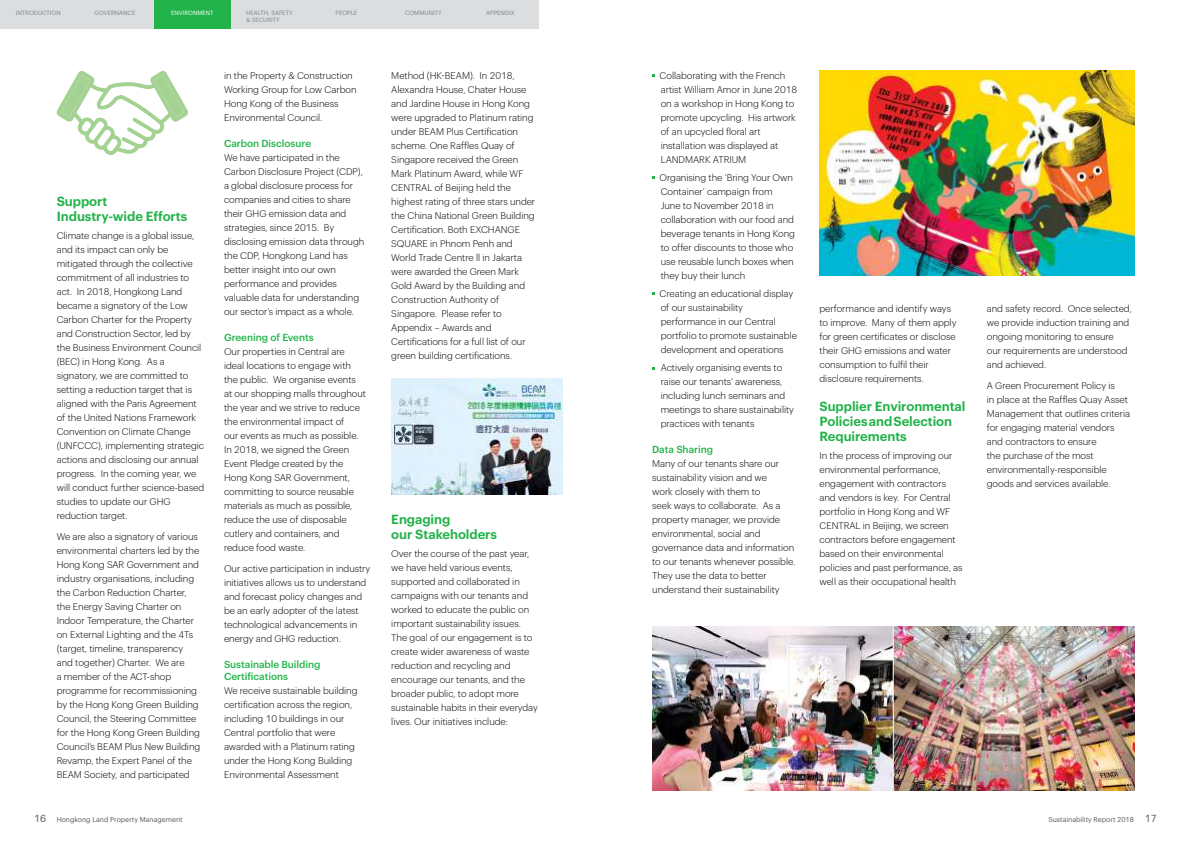
<style>
.page{position:relative;width:1191px;height:842px;background:#fff}
.page>*{position:absolute;margin:0;border:0;box-sizing:border-box;transform-origin:0 0}
.t1{font:600 13px/15px "Graphik";letter-spacing:-.005em;color:#22b34a}
.t2{font:500 10px/12px "Graphik";letter-spacing:-.005em;color:#22b34a}
.t3{font:300 9.5px/14px "Graphik";letter-spacing:-.005em;color:#000}
.t4{font:7px "Graphik";letter-spacing:-.005em;color:#57595b}
.t5{font:6px/7px "Graphik";color:#7f8284}
.t6{font:6px "Graphik";color:#fff}
.s1{font-size:10px}
</style>
<div class="page">
<div style="left:0;top:0;width:77px;height:28px;background:#dcddde"></div>
<div style="left:77px;top:0;width:77px;height:28px;background:#dcddde"></div>
<div style="left:154px;top:0;width:77px;height:28px;background:#22b34a"></div>
<div style="left:231px;top:0;width:77px;height:28px;background:#dcddde"></div>
<div style="left:308px;top:0;width:77px;height:28px;background:#dcddde"></div>
<div style="left:385px;top:0;width:77px;height:28px;background:#dcddde"></div>
<div style="left:462px;top:0;width:77px;height:28px;background:#dcddde"></div>
<img style="left:391px;top:378px;width:171px;height:117px">
<svg style="left:57px;top:71px;width:131px;height:84px"></svg>
<img style="left:819px;top:71px;width:315px;height:205px">
<img style="left:652px;top:626px;width:482px;height:165px">
<hr style="left:892px;top:618px;width:1px;height:199px;background:#fff">
<p class="t5" style="left:16px;top:9px;width:46px">INTRODUCTION</p>
<p class="t5" style="left:95px;top:9px;width:42px">GOVERNANCE</p>
<p class="t6" style="left:171px;top:8px;width:44px">ENVIRONMENT</p>
<p class="t5" style="left:246px;top:9px;width:48px">HEALTH, SAFETY &amp; SECURITY</p>
<p class="t5" style="left:335px;top:9px;width:23px">PEOPLE</p>
<p class="t5" style="left:405px;top:9px;width:38px">COMMUNITY</p>
<p class="t5" style="left:486px;top:9px;width:30px">APPENDIX</p>
<h1 class="t1" style="left:57px;top:192px;width:132px">Support<br>Industry-wide Efforts</h1>
<p class="t3" style="left:57px;top:228px;width:149px">Climate change is a global issue, and its impact can only be mitigated through the collective commitment of all industries to act. In 2018, Hongkong Land became a signatory of the Low<br>Carbon Charter for the Property and Construction Sector, led by the Business Environment Council (BEC) in Hong Kong. As a signatory, we are committed to setting a reduction target that is aligned with the Paris Agreement of the United Nations Framework<br>Convention on Climate Change (UNFCCC), implementing strategic actions and disclosing our annual progress. In the coming year, we will conduct further science-based studies to update our GHG reduction target.</p>
<p class="t3" style="left:57px;top:529px;width:145px">We are also a signatory of various environmental charters led by the<br>Hong Kong SAR Government and industry organisations, including the Carbon Reduction Charter, the Energy Saving Charter on<br>Indoor Temperature, the Charter on External Lighting and the 4Ts (target, timeline, transparency and together) Charter. We are<br>a member of the ACT-shop programme for recommissioning by the Hong Kong Green Building<br>Council, the Steering Committee for the Hong Kong Green Building<br>Council’s BEAM Plus New Building<br>Revamp, the Expert Panel of the<br>BEAM Society, and participated</p>
<p class="t3" style="left:224px;top:68px;width:134px">in the Property &amp; Construction<br>Working Group for Low Carbon<br>Hong Kong of the Business<br>Environmental Council.</p>
<p class="t2" style="left:224px;top:136px;width:89px">Carbon Disclosure</p>
<p class="t3" style="left:224px;top:149px;width:142px">We have participated in the<br>Carbon Disclosure Project (CDP), a global disclosure process for companies and cities to share their GHG emission data and strategies, since 2015. By disclosing emission data through the CDP, Hongkong Land has better insight into our own performance and provides valuable data for understanding our sector’s impact as a whole.</p>
<p class="t2" style="left:224px;top:330px;width:91px">Greening of Events</p>
<p class="t3" style="left:224px;top:343px;width:144px">Our properties in Central are ideal locations to engage with the public. We organise events at our shopping malls throughout the year and we strive to reduce the environmental impact of<br>our events as much as possible.<br>In 2018, we signed the Green<br>Event Pledge created by the<br>Hong Kong SAR Government, committing to source reusable materials as much as possible, reduce the use of disposable cutlery and containers, and reduce food waste.</p>
<p class="t3" style="left:224px;top:561px;width:148px">Our active participation in industry initiatives allows us to understand and forecast policy changes and be an early adopter of the latest technological advancements in energy and GHG reduction.</p>
<p class="t2" style="left:224px;top:657px;width:98px">Sustainable Building<br>Certifications</p>
<p class="t3" style="left:224px;top:682px;width:135px">We receive sustainable building certification across the region, including 10 buildings in our<br>Central portfolio that were awarded with a Platinum rating under the Hong Kong Building<br>Environmental Assessment</p>
<p class="t3" style="left:391px;top:67px;width:145px">Method (HK-BEAM). In 2018,<br>Alexandra House, Chater House and Jardine House in Hong Kong were upgraded to Platinum rating under BEAM Plus Certification scheme. One Raffles Quay of<br>Singapore received the Green<br>Mark Platinum Award, while WF<br>CENTRAL of Beijing held the highest rating of three stars under the China National Green Building<br>Certification. Both EXCHANGE<br>SQUARE in Phnom Penh and<br>World Trade Centre ll in Jakarta were awarded the Green Mark<br>Gold Award by the Building and<br>Construction Authority of<br>Singapore. Please refer to<br>Appendix – Awards and<br>Certifications for a full list of our green building certifications.</p>
<h1 class="t1" style="left:391px;top:511px;width:107px">Engaging<br>our Stakeholders</h1>
<p class="t3" style="left:391px;top:546px;width:148px">Over the course of the past year, we have held various events, supported and collaborated in campaigns with our tenants and worked to educate the public on important sustainability issues.<br>The goal of our engagement is to create wider awareness of waste reduction and recycling and encourage our tenants, and the broader public, to adopt more sustainable habits in their everyday lives. Our initiatives include:</p>
<p class="t3" style="left:659px;top:67px;width:139px">Collaborating with the French artist William Amor in June 2018 on a workshop in Hong Kong to promote upcycling. His artwork of an upcycled floral art installation was displayed at<br>LANDMARK ATRIUM</p>
<p class="t3" style="left:659px;top:170px;width:137px">Organising the ‘Bring Your Own<br>Container’ campaign from<br>June to November 2018 in collaboration with our food and beverage tenants in Hong Kong to offer discounts to those who use reusable lunch boxes when they buy their lunch</p>
<p class="t3" style="left:659px;top:286px;width:139px">Creating an educational display of our sustainability performance in our Central portfolio to promote sustainable development and operations</p>
<p class="t3" style="left:660px;top:360px;width:135px">Actively organising events to raise our tenants’ awareness, including lunch seminars and meetings to share sustainability practices with tenants</p>
<p class="t2" style="left:652px;top:443px;width:62px">Data Sharing</p>
<p class="t3" style="left:652px;top:456px;width:145px">Many of our tenants share our sustainability vision and we<br>work closely with them to<br>seek ways to collaborate. As a property manager, we provide environmental, social and governance data and information to our tenants whenever possible.<br>They use the data to better understand their sustainability</p>
<p class="t3" style="left:819px;top:301px;width:138px">performance and identify ways to improve. Many of them apply for green certificates or disclose their GHG emissions and water consumption to fulfil their disclosure requirements.</p>
<h1 class="t1" style="left:819px;top:397px;width:147px">Supplier Environmental<br>Policies and Selection<br>Requirements</h1>
<p class="t3" style="left:819px;top:448px;width:145px">In the process of improving our environmental performance, engagement with contractors and vendors is key. For Central portfolio in Hong Kong and WF<br>CENTRAL in Beijing, we screen contractors before engagement based on their environmental policies and past performance, as well as their occupational health</p>
<p class="t3" style="left:986px;top:301px;width:147px">and safety record. Once selected, we provide induction training and ongoing monitoring to ensure<br>our requirements are understood and achieved.</p>
<p class="t3" style="left:986px;top:378px;width:145px">A Green Procurement Policy is<br>in place at the Raffles Quay Asset<br>Management that outlines criteria for engaging material vendors and contractors to ensure<br>the purchase of the most environmentally-responsible goods and services available.</p>
<p class="t4" style="left:34px;top:814px;width:150px"><span class="s1">16</span> Hongkong Land Property Management</p>
<p class="t4" style="left:1048px;top:814px;width:110px">Sustainability Report 2018 <span class="s1">17</span></p>
</div>
